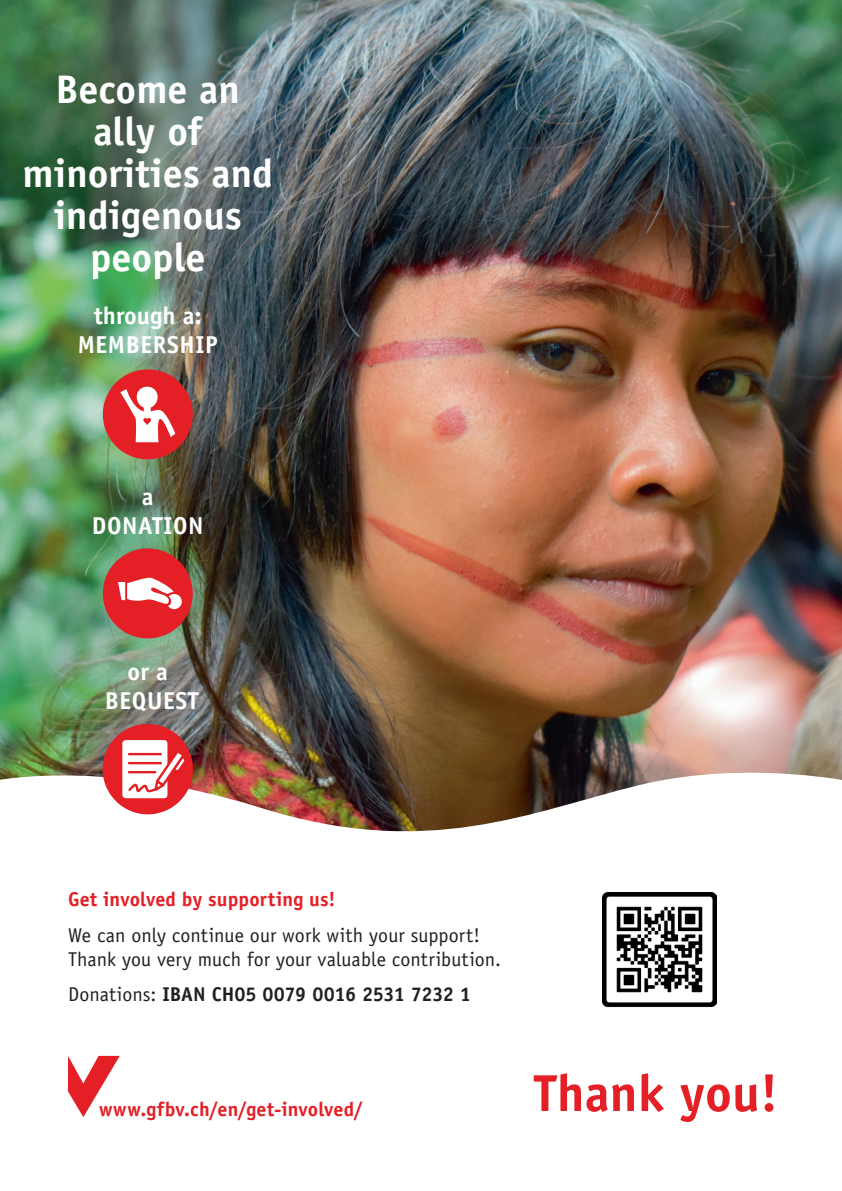
<style>
.page{position:relative;width:842px;height:1191px;background:#fff}
.page>*{position:absolute;margin:0;border:0;box-sizing:border-box;transform-origin:0 0}
.t1{font:700 52px "Officina Sans Std";color:#e41f25}
.t2{font:700 40px/42px "Officina Sans Std";color:#fff;text-align:center}
.t3{font:700 24.4px/29.4px "Officina Sans Std";letter-spacing:.025em;color:#fff;text-align:center}
.t4{font:20px/24px "Officina Sans Std";letter-spacing:.005em;color:#231f20}
.t5{font:700 20px "Officina Sans Std";letter-spacing:.01em;color:#e41f25}
.t6{font:700 20px "Officina Sans Std";letter-spacing:-.01em;color:#231f20}
.s1{font-weight:400}
</style>
<div class="page">
<img style="left:0;top:0;width:842px;height:755px">
<svg style="left:0;top:755px;width:842px;height:250px"></svg>
<div style="left:103px;top:369px;width:90px;height:90px;background:#e41f25;border-radius:50%"></div>
<svg style="left:120px;top:387px;width:55px;height:55px"></svg>
<div style="left:103px;top:724px;width:90px;height:90px;background:#e41f25;border-radius:50%"></div>
<div style="left:122px;top:740px;width:45px;height:58px;background:#fff;border-radius:3px"></div>
<svg style="left:127px;top:748px;width:60px;height:46px"></svg>
<div style="left:103px;top:548px;width:90px;height:90px;background:#e41f25;border-radius:50%"></div>
<svg style="left:118px;top:577px;width:64px;height:32px"></svg>
<svg style="left:68px;top:1055px;width:52px;height:62px"></svg>
<img style="left:603px;top:892px;width:113px;height:116px">
<h2 class="t2" style="left:23px;top:68px;width:252px">Become an ally of minorities and indigenous people</h2>
<p class="t3" style="left:78px;top:301px;width:142px">through a:<br>MEMBERSHIP</p>
<p class="t3" style="left:92px;top:481px;width:113px">a<br>DONATION</p>
<p class="t3" style="left:105px;top:656px;width:95px">or a<br>BEQUEST</p>
<p class="t5" style="left:68px;top:887px;width:269px">Get involved by supporting us!</p>
<p class="t4" style="left:68px;top:922px;width:435px">We can only continue our work with your support!<br>Thank you very much for your valuable contribution.</p>
<p class="t6" style="left:68px;top:981px;width:404px"><span class="s1">Donations:</span> IBAN CH05 0079 0016 2531 7232 1</p>
<p class="t5" style="left:99px;top:1096px;width:265px">www.gfbv.ch/en/get-involved/</p>
<h1 class="t1" style="left:534px;top:1060px;width:246px">Thank you!</h1>
</div>
